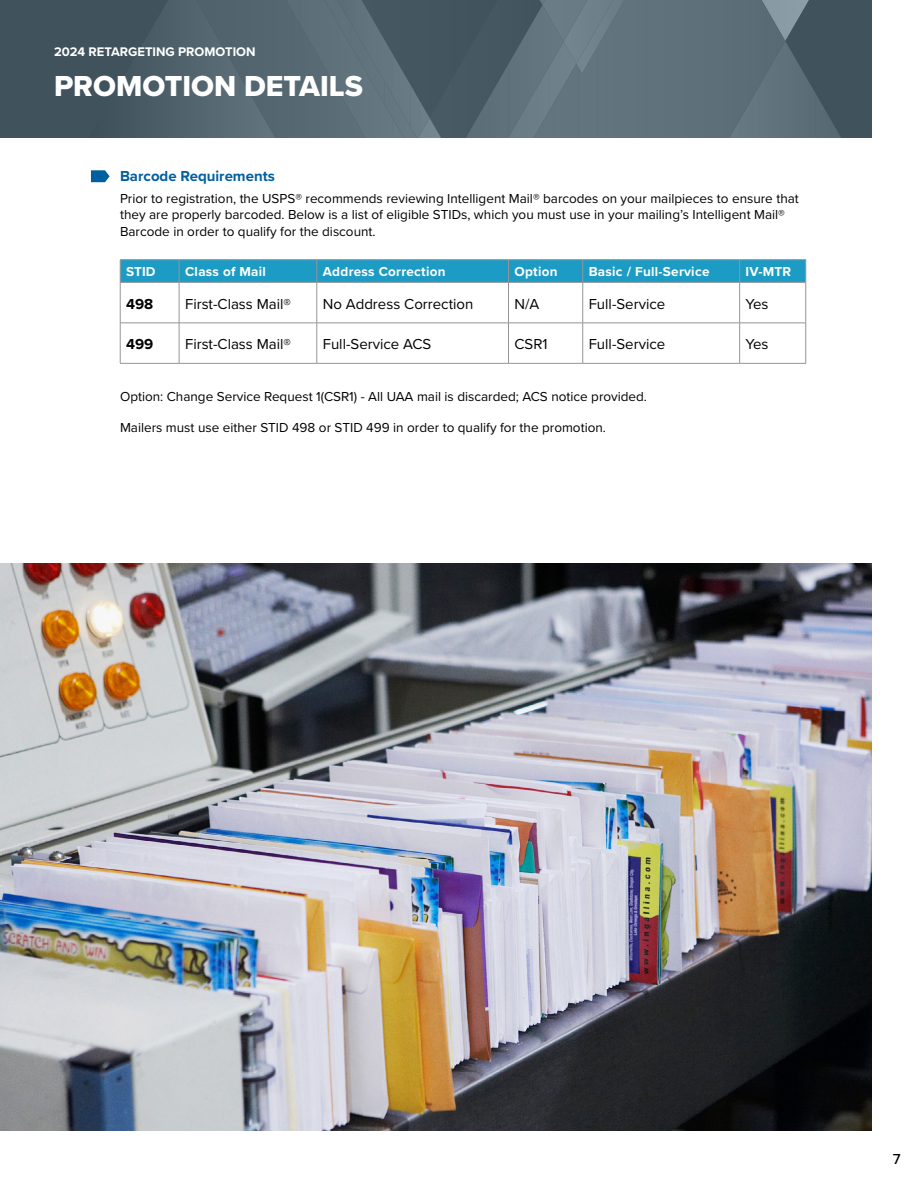
<style>
.page{position:relative;width:918px;height:1188px;background:#fff}
.page>*{position:absolute;margin:0;border:0;box-sizing:border-box;transform-origin:0 0}
.t1{font:30px "Proxima Nova Extrabld";color:#fff}
.t2{font:15px "Proxima Nova";color:#000}
.t3{font:700 15px "Proxima Nova";color:#005f9f}
.t4{font:700 15px "Proxima Nova";color:#000}
.t5{font:500 15px "Proxima Nova";color:#000}
.t6{font:13.5px/16.2px "Proxima Nova";color:#000}
.t7{font:700 13.5px "Proxima Nova";letter-spacing:.02em;color:#fff}
.t8{font:700 12.9px "Proxima Nova";color:#fff}
</style>
<div class="page">
<div style="left:0;top:0;width:872px;height:138px;background:#40525c"></div>
<img style="left:778px;top:41px;width:19px;height:97px">
<img style="left:759px;top:74px;width:19px;height:64px">
<img style="left:797px;top:62px;width:18px;height:76px">
<img style="left:748px;top:106px;width:11px;height:32px">
<img style="left:815px;top:93px;width:19px;height:45px">
<svg style="left:834px;top:126px;width:7px;height:12px"></svg>
<img style="left:767px;top:0;width:42px;height:38px">
<img style="left:550px;top:81px;width:10px;height:11px">
<img style="left:531px;top:81px;width:19px;height:57px">
<img style="left:512px;top:106px;width:19px;height:32px">
<div style="left:616px;top:0;width:132px;height:138px;background:#5f717b"></div>
<img style="left:748px;top:0;width:19px;height:106px">
<img style="left:598px;top:74px;width:18px;height:64px">
<img style="left:766px;top:8px;width:19px;height:66px">
<img style="left:579px;top:74px;width:19px;height:64px">
<img style="left:560px;top:64px;width:19px;height:74px">
<img style="left:541px;top:92px;width:19px;height:46px">
<svg style="left:534px;top:125px;width:7px;height:13px"></svg>
<img style="left:564px;top:41px;width:12px;height:23px">
<img style="left:576px;top:0;width:49px;height:74px">
<img style="left:527px;top:41px;width:37px;height:40px">
<img style="left:509px;top:53px;width:18px;height:84px">
<img style="left:490px;top:70px;width:19px;height:68px">
<img style="left:472px;top:103px;width:18px;height:35px">
<img style="left:527px;top:81px;width:14px;height:25px">
<img style="left:515px;top:7px;width:27px;height:46px">
<img style="left:486px;top:70px;width:19px;height:33px">
<img style="left:467px;top:103px;width:19px;height:33px">
<img style="left:505px;top:53px;width:10px;height:17px">
<img style="left:411px;top:101px;width:7px;height:37px">
<img style="left:411px;top:86px;width:8px;height:15px">
<img style="left:418px;top:100px;width:23px;height:38px">
<div style="left:542px;top:0;width:46px;height:41px;background:#697b85"></div>
<svg style="left:540px;top:0;width:5px;height:5px"></svg>
<svg style="left:156px;top:0;width:117px;height:138px"></svg>
<img style="left:255px;top:0;width:18px;height:134px">
<div style="left:273px;top:0;width:18px;height:138px;background:#556771"></div>
<div style="left:291px;top:26px;width:19px;height:112px;background:#566872"></div>
<img style="left:310px;top:58px;width:18px;height:80px">
<img style="left:223px;top:48px;width:32px;height:38px">
<img style="left:328px;top:89px;width:18px;height:49px">
<img style="left:245px;top:85px;width:10px;height:18px">
<img style="left:346px;top:121px;width:9px;height:17px">
<img style="left:318px;top:58px;width:1px;height:30px">
<img style="left:355px;top:121px;width:1px;height:17px">
<img style="left:286px;top:0;width:14px;height:26px">
<img style="left:300px;top:0;width:19px;height:58px">
<img style="left:319px;top:0;width:18px;height:89px">
<img style="left:337px;top:47px;width:19px;height:74px">
<img style="left:356px;top:76px;width:18px;height:62px">
<img style="left:374px;top:104px;width:18px;height:34px">
<img style="left:392px;top:133px;width:9px;height:5px">
<img style="left:335px;top:0;width:16px;height:47px">
<img style="left:324px;top:0;width:11px;height:18px">
<img style="left:351px;top:28px;width:17px;height:48px">
<img style="left:368px;top:61px;width:16px;height:43px">
<img style="left:384px;top:94px;width:17px;height:39px">
<img style="left:401px;top:110px;width:16px;height:28px">
<img style="left:353px;top:0;width:19px;height:61px">
<img style="left:337px;top:0;width:16px;height:28px">
<img style="left:372px;top:18px;width:19px;height:76px">
<img style="left:391px;top:51px;width:20px;height:76px">
<img style="left:0;top:563px;width:872px;height:567px">
<svg style="left:91px;top:170px;width:19px;height:12px"></svg>
<hr style="left:120px;top:259px;width:59px;height:1px;background:#939598">
<hr style="left:179px;top:259px;width:138px;height:1px;background:#939598">
<hr style="left:317px;top:259px;width:191px;height:1px;background:#939598">
<hr style="left:508px;top:259px;width:75px;height:1px;background:#939598">
<hr style="left:583px;top:259px;width:157px;height:1px;background:#939598">
<hr style="left:740px;top:259px;width:66px;height:1px;background:#939598">
<hr style="left:120px;top:283px;width:1px;height:40px;background:#939598">
<hr style="left:317px;top:283px;width:1px;height:40px;background:#939598">
<hr style="left:508px;top:283px;width:1px;height:40px;background:#939598">
<hr style="left:582px;top:283px;width:1px;height:40px;background:#939598">
<hr style="left:739px;top:283px;width:1px;height:40px;background:#939598">
<hr style="left:806px;top:283px;width:1px;height:40px;background:#939598">
<hr style="left:120px;top:323px;width:1px;height:40px;background:#939598">
<hr style="left:317px;top:323px;width:1px;height:40px;background:#939598">
<hr style="left:508px;top:323px;width:1px;height:40px;background:#939598">
<hr style="left:582px;top:323px;width:1px;height:40px;background:#939598">
<hr style="left:739px;top:323px;width:1px;height:40px;background:#939598">
<hr style="left:806px;top:323px;width:1px;height:40px;background:#939598">
<hr style="left:120px;top:363px;width:59px;height:1px;background:#939598">
<hr style="left:179px;top:363px;width:138px;height:1px;background:#939598">
<hr style="left:317px;top:363px;width:191px;height:1px;background:#939598">
<hr style="left:508px;top:363px;width:75px;height:1px;background:#939598">
<hr style="left:583px;top:363px;width:157px;height:1px;background:#939598">
<hr style="left:740px;top:363px;width:66px;height:1px;background:#939598">
<svg style="left:120px;top:260px;width:687px;height:22px;background:#1e9bc3"></svg>
<hr style="left:120px;top:282px;width:59px;height:1px;background:#939598">
<hr style="left:179px;top:282px;width:138px;height:1px;background:#939598">
<hr style="left:179px;top:283px;width:1px;height:40px;background:#939598">
<hr style="left:317px;top:282px;width:191px;height:1px;background:#939598">
<hr style="left:508px;top:282px;width:75px;height:1px;background:#939598">
<hr style="left:583px;top:282px;width:157px;height:1px;background:#939598">
<hr style="left:740px;top:282px;width:66px;height:1px;background:#939598">
<hr style="left:120px;top:323px;width:59px;height:1px;background:#939598">
<hr style="left:179px;top:323px;width:138px;height:1px;background:#939598">
<hr style="left:179px;top:323px;width:1px;height:40px;background:#939598">
<hr style="left:317px;top:323px;width:191px;height:1px;background:#939598">
<hr style="left:508px;top:323px;width:75px;height:1px;background:#939598">
<hr style="left:583px;top:323px;width:157px;height:1px;background:#939598">
<hr style="left:740px;top:323px;width:66px;height:1px;background:#939598">
<p class="t8" style="left:54px;top:42px;width:203px">2024 RETARGETING PROMOTION</p>
<h1 class="t1" style="left:54px;top:63px;width:311px">PROMOTION DETAILS</h1>
<p class="t3" style="left:120px;top:165px;width:156px">Barcode Requirements</p>
<p class="t6" style="left:120px;top:190px;width:680px">Prior to registration, the USPS® recommends reviewing Intelligent Mail® barcodes on your mailpieces to ensure that they are properly barcoded. Below is a list of eligible STIDs, which you must use in your mailing’s Intelligent Mail®<br>Barcode in order to qualify for the discount.</p>
<p class="t7" style="left:126px;top:262px;width:31px">STID</p>
<p class="t7" style="left:185px;top:262px;width:82px">Class of Mail</p>
<p class="t7" style="left:323px;top:262px;width:124px">Address Correction</p>
<p class="t7" style="left:515px;top:262px;width:45px">Option</p>
<p class="t7" style="left:589px;top:262px;width:122px">Basic / Full-Service</p>
<p class="t7" style="left:746px;top:262px;width:47px">IV-MTR</p>
<p class="t4" style="left:126px;top:292px;width:29px">498</p>
<p class="t2" style="left:185px;top:292px;width:107px">First-Class Mail®</p>
<p class="t2" style="left:323px;top:292px;width:152px">No Address Correction</p>
<p class="t2" style="left:514px;top:292px;width:26px">N/A</p>
<p class="t2" style="left:589px;top:292px;width:78px">Full-Service</p>
<p class="t2" style="left:746px;top:292px;width:24px">Yes</p>
<p class="t4" style="left:126px;top:333px;width:29px">499</p>
<p class="t2" style="left:185px;top:333px;width:107px">First-Class Mail®</p>
<p class="t2" style="left:323px;top:333px;width:110px">Full-Service ACS</p>
<p class="t2" style="left:514px;top:333px;width:35px">CSR1</p>
<p class="t2" style="left:589px;top:333px;width:78px">Full-Service</p>
<p class="t2" style="left:746px;top:333px;width:24px">Yes</p>
<p class="t6" style="left:120px;top:388px;width:529px">Option: Change Service Request 1(CSR1) - All UAA mail is discarded; ACS notice provided.</p>
<p class="t6" style="left:120px;top:419px;width:487px">Mailers must use either STID 498 or STID 499 in order to qualify for the promotion.</p>
<p class="t5" style="left:893px;top:1148px;width:9px">7</p>
</div>
